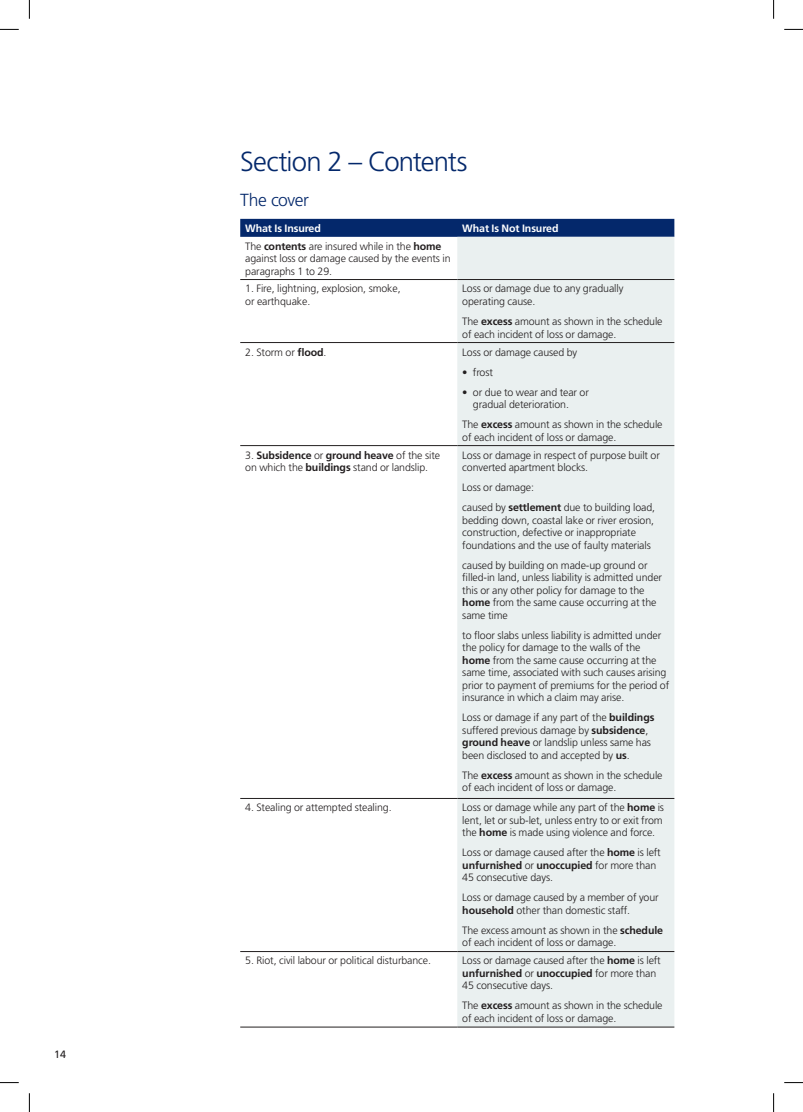
<style>
.page{position:relative;width:803px;height:1112px;background:#fff}
.page>*{position:absolute;margin:0;border:0;box-sizing:border-box;transform-origin:0 0}
.t1{font:300 27.5px "Frutiger LT Std";letter-spacing:-.03em;color:#04286b}
.t2{font:300 17.5px "Frutiger LT Std";letter-spacing:-.025em;color:#04286b}
.t3{font:300 10.62px/12.5px "Frutiger LT Std";letter-spacing:-.01em;color:#231f20}
.t4{font:700 10.62px "Frutiger LT Std";letter-spacing:-.01em;color:#fff}
.t5{font:10.62px "Frutiger LT Std";color:#231f20}
.s1{font-weight:700}
</style>
<div class="page">
<div style="left:240px;top:219px;width:434px;height:18px;background:#04286b"></div>
<div style="left:457px;top:237px;width:217px;height:789px;background:#eaf0f0"></div>
<hr style="left:240px;top:279px;width:217px;height:1px;background:#231f20">
<hr style="left:457px;top:279px;width:217px;height:1px;background:#231f20">
<hr style="left:240px;top:342px;width:217px;height:1px;background:#231f20">
<hr style="left:457px;top:342px;width:217px;height:1px;background:#231f20">
<hr style="left:240px;top:445px;width:217px;height:1px;background:#231f20">
<hr style="left:457px;top:445px;width:217px;height:1px;background:#231f20">
<hr style="left:240px;top:798px;width:217px;height:1px;background:#231f20">
<hr style="left:457px;top:798px;width:217px;height:1px;background:#231f20">
<hr style="left:240px;top:950px;width:217px;height:1px;background:#231f20">
<hr style="left:457px;top:950px;width:217px;height:1px;background:#231f20">
<hr style="left:240px;top:1026px;width:217px;height:1px;background:#231f20">
<hr style="left:457px;top:1026px;width:217px;height:1px;background:#231f20">
<svg style="left:0;top:29px;width:19px;height:1px"></svg>
<svg style="left:784px;top:29px;width:19px;height:1px"></svg>
<svg style="left:0;top:1082px;width:19px;height:1px"></svg>
<svg style="left:784px;top:1082px;width:19px;height:1px"></svg>
<svg style="left:29px;top:0;width:1px;height:19px"></svg>
<svg style="left:29px;top:1093px;width:1px;height:18px"></svg>
<svg style="left:773px;top:0;width:1px;height:19px"></svg>
<svg style="left:773px;top:1093px;width:1px;height:18px"></svg>
<p class="t5" style="left:54px;top:1047px;width:13px">14</p>
<h1 class="t1" style="left:240px;top:146px;width:229px">Section 2 – Contents</h1>
<h2 class="t2" style="left:240px;top:190px;width:70px">The cover</h2>
<p class="t4" style="left:245px;top:222px;width:77px">What Is Insured</p>
<p class="t4" style="left:462px;top:222px;width:98px">What Is Not Insured</p>
<p class="t3" style="left:245px;top:240px;width:207px">The <span class="s1">contents</span> are insured while in the <span class="s1">home </span>against loss or damage caused by the events in paragraphs 1 to 29.</p>
<p class="t3" style="left:245px;top:283px;width:157px">1. Fire, lightning, explosion, smoke, or earthquake.</p>
<p class="t3" style="left:462px;top:283px;width:163px">Loss or damage due to any gradually operating cause.</p>
<p class="t3" style="left:462px;top:315px;width:202px">The <span class="s1">excess</span> amount as shown in the schedule of each incident of loss or damage.</p>
<p class="t3" style="left:245px;top:345px;width:83px">2. Storm or <span class="s1">flood</span>.</p>
<p class="t3" style="left:462px;top:345px;width:117px">Loss or damage caused by</p>
<p class="t3" style="left:462px;top:365px;width:32px">• frost</p>
<p class="t3" style="left:473px;top:385px;width:118px;text-indent:-11px">• or due to wear and tear or gradual deterioration.</p>
<p class="t3" style="left:462px;top:418px;width:202px">The <span class="s1">excess</span> amount as shown in the schedule of each incident of loss or damage.</p>
<p class="t3" style="left:245px;top:448px;width:196px">3. <span class="s1">Subsidence</span> or <span class="s1">ground heave</span> of the site on which the <span class="s1">buildings</span> stand or landslip.</p>
<p class="t3" style="left:462px;top:448px;width:199px">Loss or damage in respect of purpose built or converted apartment blocks.</p>
<p class="t3" style="left:462px;top:477px;width:194px;line-height:20px">Loss or damage:<br>caused by <span class="s1">settlement</span> due to building load,</p>
<p class="t3" style="left:462px;top:513px;width:193px">bedding down, coastal lake or river erosion, construction, defective or inappropriate foundations and the use of faulty materials</p>
<p class="t3" style="left:462px;top:558px;width:201px">caused by building on made-up ground or filled-in land, unless liability is admitted under this or any other policy for damage to the <span class="s1">home</span> from the same cause occurring at the same time</p>
<p class="t3" style="left:462px;top:628px;width:208px">to floor slabs unless liability is admitted under the policy for damage to the walls of the <span class="s1">home</span> from the same cause occurring at the same time, associated with such causes arising prior to payment of premiums for the period of insurance in which a claim may arise.</p>
<p class="t3" style="left:462px;top:711px;width:194px">Loss or damage if any part of the <span class="s1">buildings </span>suffered previous damage by <span class="s1">subsidence</span>, <span class="s1">ground heave</span> or landslip unless same has been disclosed to and accepted by <span class="s1">us</span>.</p>
<p class="t3" style="left:462px;top:768px;width:202px">The <span class="s1">excess</span> amount as shown in the schedule of each incident of loss or damage.</p>
<p class="t3" style="left:245px;top:801px;width:148px">4. Stealing or attempted stealing.</p>
<p class="t3" style="left:462px;top:801px;width:203px">Loss or damage while any part of the <span class="s1">home</span> is lent, let or sub-let, unless entry to or exit from the <span class="s1">home</span> is made using violence and force.</p>
<p class="t3" style="left:462px;top:846px;width:200px">Loss or damage caused after the <span class="s1">home</span> is left <span class="s1">unfurnished</span> or <span class="s1">unoccupied</span> for more than<br>45 consecutive days.</p>
<p class="t3" style="left:462px;top:891px;width:198px">Loss or damage caused by a member of your <span class="s1">household</span> other than domestic staff.</p>
<p class="t3" style="left:462px;top:923px;width:202px">The excess amount as shown in the <span class="s1">schedule </span>of each incident of loss or damage.</p>
<p class="t3" style="left:245px;top:954px;width:187px">5. Riot, civil labour or political disturbance.</p>
<p class="t3" style="left:462px;top:954px;width:200px">Loss or damage caused after the <span class="s1">home</span> is left <span class="s1">unfurnished</span> or <span class="s1">unoccupied</span> for more than<br>45 consecutive days.</p>
<p class="t3" style="left:462px;top:999px;width:202px">The <span class="s1">excess</span> amount as shown in the schedule of each incident of loss or damage.</p>
</div>
